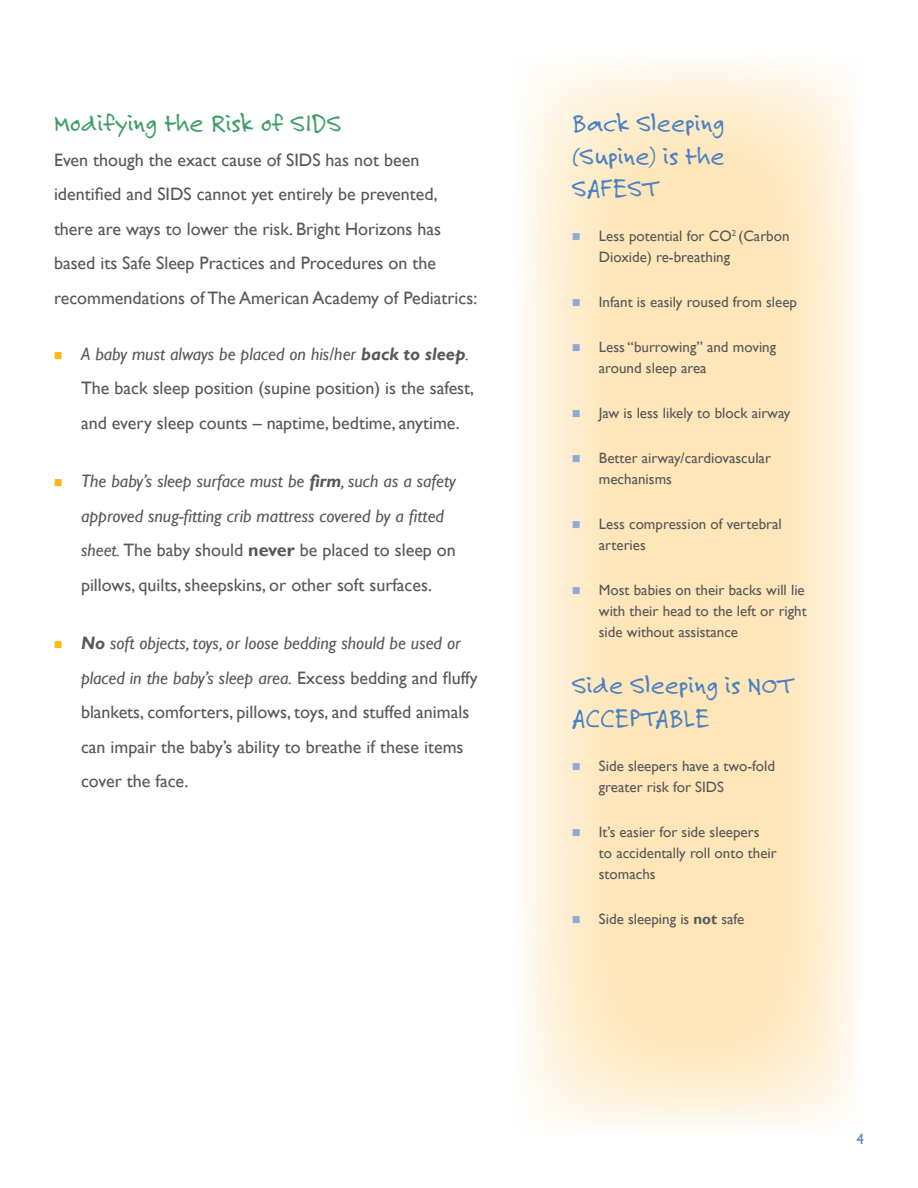
<style>
.page{position:relative;width:918px;height:1188px;background:#fff}
.page>*{position:absolute;margin:0;border:0;box-sizing:border-box;transform-origin:0 0}
.t1{font:27px/32.4px "Felt Tip Roman";color:#4b82c3;text-align:justify}
.t2{font:27px "Felt Tip Roman";color:#419e66}
.t3{font:18px/34.5px "Gill Sans";color:#57585a}
.t4{font:italic 18px/34.5px "Gill Sans";color:#57585a}
.t5{font:15px/21px "Gill Sans";color:#57585a}
.t6{font:15px "Gill Sans";color:#4d83c3}
.s1{font-style:italic}
.s2{font-weight:700;font-style:italic}
.s3{font-weight:700}
.s4{font-style:normal}
.s5{font-weight:700;font-style:normal}
</style>
<div class="page">
<svg style="left:525px;top:64px;width:331px;height:1061px;background:#feebc9"></svg>
<svg style="left:573px;top:233px;width:7px;height:7px"></svg>
<svg style="left:573px;top:299px;width:7px;height:7px"></svg>
<svg style="left:573px;top:344px;width:7px;height:7px"></svg>
<svg style="left:573px;top:410px;width:7px;height:7px"></svg>
<svg style="left:573px;top:455px;width:7px;height:7px"></svg>
<svg style="left:573px;top:521px;width:7px;height:7px"></svg>
<svg style="left:573px;top:587px;width:7px;height:7px"></svg>
<svg style="left:573px;top:763px;width:7px;height:7px"></svg>
<svg style="left:573px;top:829px;width:7px;height:7px"></svg>
<svg style="left:573px;top:916px;width:7px;height:7px"></svg>
<h1 class="t2" style="left:54px;top:107px;width:289px">Modifying the Risk of SIDS</h1>
<p class="t3" style="left:54px;top:143px;width:425px">Even though the exact cause of SIDS has not been identified and SIDS cannot yet entirely be prevented, there are ways to lower the risk. Bright Horizons has based its Safe Sleep Practices and Procedures on the recommendations of The American Academy of Pediatrics:</p>
<p class="t3" style="left:81px;top:337px;width:395px"><span class="s1">A baby must always be placed on his/her</span> <span class="s2">back to sleep</span><span class="s1">.<br></span>The back sleep position (supine position) is the safest, and every sleep counts – naptime, bedtime, anytime.</p>
<p class="t4" style="left:81px;top:464px;width:376px">The baby’s sleep surface must be <span class="s3">firm</span>, such as a safety approved snug-fitting crib mattress covered by a fitted sheet. <span class="s4">The baby should</span> <span class="s5">never</span> <span class="s4">be placed to sleep on pillows, quilts, sheepskins, or other soft surfaces.</span></p>
<p class="t3" style="left:81px;top:626px;width:398px"><span class="s2">No</span> <span class="s1">soft objects, toys, or loose bedding should be used or placed in the baby’s sleep area.</span> Excess bedding and fluffy blankets, comforters, pillows, toys, and stuffed animals can impair the baby’s ability to breathe if these items cover the face.</p>
<h1 class="t1" style="left:572px;top:107px;width:154px">Back Sleeping (Supine) is the SAFEST</h1>
<p class="t5" style="left:599px;top:226px;width:192px">Less potential for CO<sup>2</sup> (Carbon<br>Dioxide) re-breathing</p>
<p class="t5" style="left:599px;top:292px;width:200px">Infant is easily roused from sleep</p>
<p class="t5" style="left:599px;top:337px;width:179px">Less “burrowing” and moving around sleep area</p>
<p class="t5" style="left:599px;top:403px;width:193px">Jaw is less likely to block airway</p>
<p class="t5" style="left:599px;top:448px;width:174px">Better airway/cardiovascular mechanisms</p>
<p class="t5" style="left:599px;top:514px;width:184px">Less compression of vertebral arteries</p>
<p class="t5" style="left:599px;top:580px;width:209px">Most babies on their backs will lie with their head to the left or right side without assistance</p>
<h1 class="t1" style="left:572px;top:669px;width:224px">Side Sleeping is NOT<br>ACCEPTABLE</h1>
<p class="t5" style="left:599px;top:756px;width:178px">Side sleepers have a two-fold greater risk for SIDS</p>
<p class="t5" style="left:599px;top:822px;width:179px">It’s easier for side sleepers<br>to accidentally roll onto their stomachs</p>
<p class="t5" style="left:599px;top:909px;width:147px">Side sleeping is <span class="s3">not</span> safe</p>
<p class="t6" style="left:856px;top:1131px;width:9px">4</p>
</div>
